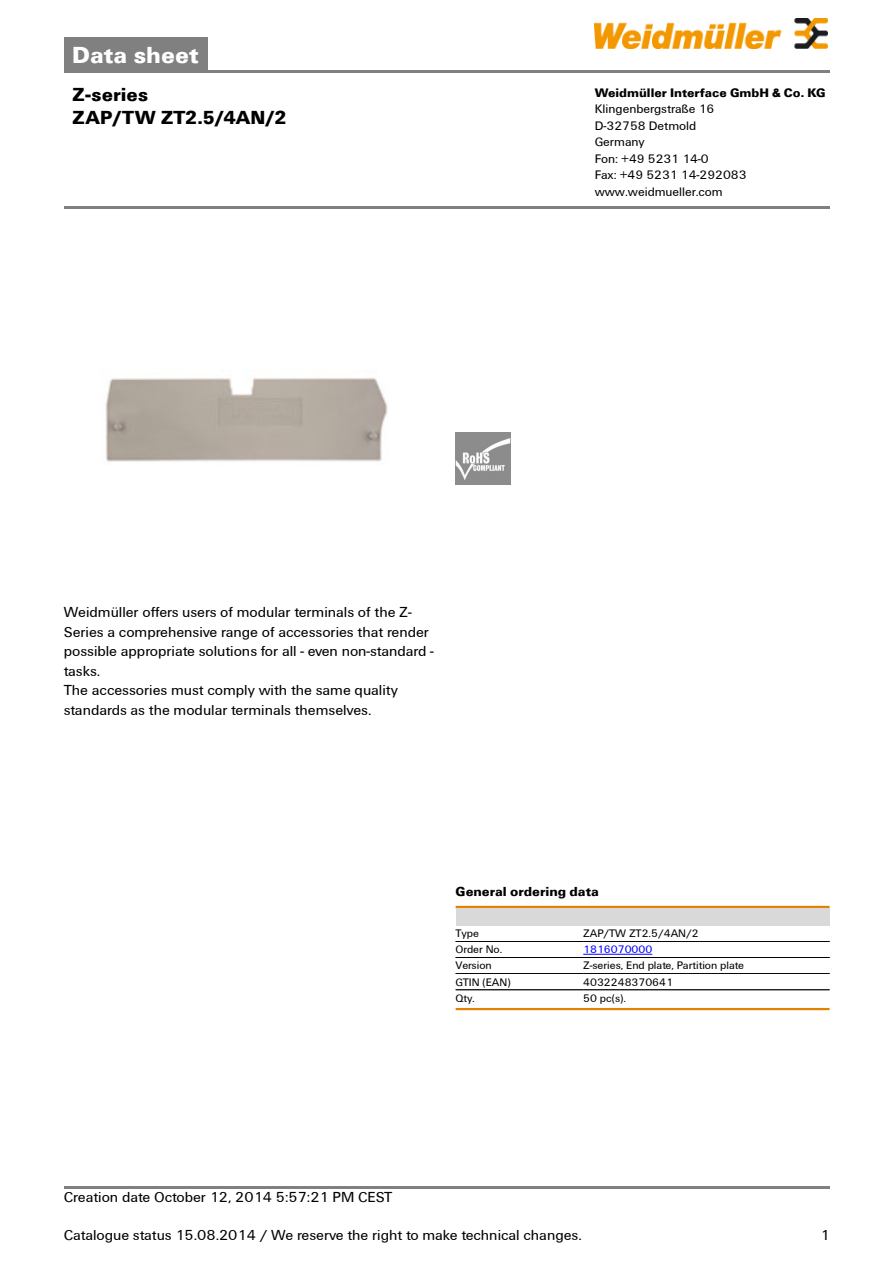
<style>
.page{position:relative;width:893px;height:1263px;background:#fff}
.page>*{position:absolute;margin:0;border:0;box-sizing:border-box;transform-origin:0 0}
.t1{font:700 24px "Weidmueller";color:#fff}
.t2{font:700 19.5px/22.5px "Weidmueller";color:#000}
.t3{font:15px/19.5px "Weidmueller";color:#000}
.t4{font:700 13.5px "Weidmueller";color:#000}
.t5{font:12.75px/16.5px "Weidmueller";color:#000}
.t6{font:700 12.75px "Weidmueller";color:#000}
.t7{font:11.25px "Weidmueller";color:#000}
.t8{font:11.25px "Weidmueller";color:#00f}
</style>
<div class="page">
<div style="left:64px;top:38px;width:143px;height:32px;background:#808080"></div>
<hr style="left:64px;top:70px;width:765px;height:2px;background:#808080">
<img style="left:594px;top:18px;width:233px;height:30px">
<hr style="left:64px;top:1186px;width:765px;height:3px;background:#808080">
<img style="left:105px;top:377px;width:283px;height:85px">
<img style="left:455px;top:433px;width:56px;height:52px">
<hr style="left:455px;top:906px;width:374px;height:2px;background:#e18200">
<div style="left:455px;top:908px;width:374px;height:17px;background:#d9d9d9"></div>
<hr style="left:455px;top:941px;width:128px;height:1px;background:#000">
<hr style="left:455px;top:957px;width:128px;height:1px;background:#000">
<hr style="left:583px;top:941px;width:246px;height:1px;background:#000">
<hr style="left:583px;top:957px;width:246px;height:1px;background:#000">
<hr style="left:583px;top:954px;width:69px;height:1px;background:#00f">
<hr style="left:455px;top:958px;width:128px;height:1px;background:#000">
<hr style="left:455px;top:973px;width:128px;height:1px;background:#000">
<hr style="left:583px;top:958px;width:246px;height:1px;background:#000">
<hr style="left:583px;top:973px;width:246px;height:1px;background:#000">
<hr style="left:455px;top:974px;width:128px;height:1px;background:#000">
<hr style="left:583px;top:974px;width:246px;height:1px;background:#000">
<hr style="left:455px;top:990px;width:128px;height:1px;background:#000">
<hr style="left:583px;top:990px;width:246px;height:1px;background:#000">
<hr style="left:455px;top:1008px;width:374px;height:2px;background:#e18200">
<hr style="left:64px;top:206px;width:765px;height:3px;background:#808080">
<h1 class="t1" style="left:72px;top:40px;width:128px">Data sheet</h1>
<h2 class="t2" style="left:72px;top:83px;width:216px">Z-series<br>ZAP/TW ZT2.5/4AN/2</h2>
<p class="t6" style="left:594px;top:85px;width:232px">Weidmüller Interface GmbH &amp; Co. KG</p>
<p class="t5" style="left:594px;top:101px;width:153px">Klingenbergstraße 16<br>D-32758 Detmold<br>Germany<br>Fon: +49 5231 14-0<br>Fax: +49 5231 14-292083 www.weidmueller.com</p>
<p class="t3" style="left:64px;top:602px;width:371px">Weidmüller offers users of modular terminals of the Z-Series a comprehensive range of accessories that render possible appropriate solutions for all - even non-standard - tasks.<br>The accessories must comply with the same quality standards as the modular terminals themselves.</p>
<p class="t4" style="left:455px;top:884px;width:145px">General ordering data</p>
<p class="t7" style="left:455px;top:927px;width:25px">Type</p>
<p class="t7" style="left:583px;top:927px;width:117px">ZAP/TW ZT2.5/4AN/2</p>
<p class="t7" style="left:455px;top:943px;width:48px">Order No.</p>
<p class="t8" style="left:583px;top:943px;width:70px">1816070000</p>
<p class="t7" style="left:455px;top:959px;width:38px">Version</p>
<p class="t7" style="left:583px;top:959px;width:162px">Z-series, End plate, Partition plate</p>
<p class="t7" style="left:455px;top:975px;width:56px">GTIN (EAN)</p>
<p class="t7" style="left:583px;top:975px;width:91px">4032248370641</p>
<p class="t7" style="left:455px;top:991px;width:21px">Qty.</p>
<p class="t7" style="left:583px;top:991px;width:44px">50 pc(s).</p>
<p class="t3" style="left:64px;top:1187px;width:330px">Creation date October 12, 2014 5:57:21 PM CEST</p>
<p class="t3" style="left:64px;top:1226px;width:519px">Catalogue status 15.08.2014 / We reserve the right to make technical changes.</p>
<p class="t3" style="left:820px;top:1226px;width:11px">1</p>
</div>
